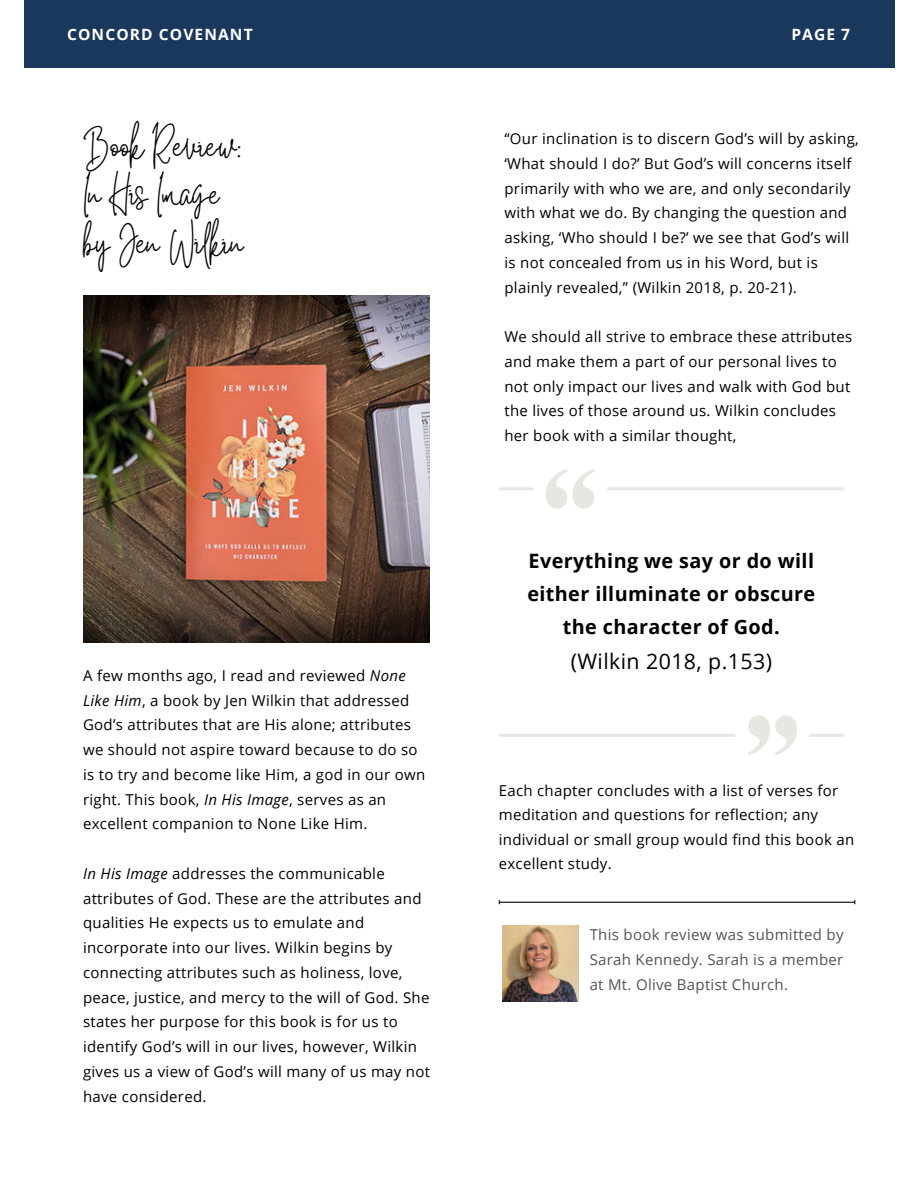
<style>
.page{position:relative;width:918px;height:1188px;background:#fff}
.page>*{position:absolute;margin:0;border:0;box-sizing:border-box;transform-origin:0 0}
.t1{font:30px/48.3px "White Star";color:#000}
.t2{font:21.3px "Open Sans";letter-spacing:.02em;color:#000}
.t3{font:700 19.8px/32.7px "Open Sans";letter-spacing:.02em;color:#000;text-align:center}
.t4{font:700 15.6px "Open Sans";letter-spacing:.07em;color:#fff}
.t5{font:15px/24.8px "Open Sans";letter-spacing:.02em;color:#000}
.t6{font:15px/24.8px "Open Sans";letter-spacing:.02em;color:#545454;text-align:justify}
.s1{font-style:italic}
</style>
<div class="page">
<div style="left:24px;top:0;width:870px;height:68px;background:#1a375c"></div>
<img style="left:503px;top:926px;width:75px;height:75px">
<hr style="left:500px;top:902px;width:354px;height:1px;background:#000">
<img style="left:83px;top:296px;width:347px;height:346px">
<hr style="left:499px;top:734px;width:236px;height:3px;background:#e6e7e1">
<hr style="left:809px;top:734px;width:35px;height:3px;background:#e6e7e1">
<hr style="left:607px;top:487px;width:237px;height:3px;background:#e6e7e1">
<hr style="left:499px;top:487px;width:34px;height:3px;background:#e6e7e1">
<svg style="left:546px;top:469px;width:251px;height:286px"></svg>
<p class="t4" style="left:67px;top:24px;width:187px">CONCORD COVENANT</p>
<p class="t4" style="left:791px;top:24px;width:60px">PAGE 7</p>
<h1 class="t1" style="left:83px;top:131px;width:163px">Book Review:<br>In His Image by Jen Wilkin</h1>
<p class="t5" style="left:83px;top:663px;width:344px">A few months ago, I read and reviewed <span class="s1">None Like Him</span>, a book by Jen Wilkin that addressed God’s attributes that are His alone; attributes we should not aspire toward because to do so is to try and become like Him, a god in our own right. This book, <span class="s1">In His Image</span>, serves as an excellent companion to None Like Him.</p>
<p class="t5" style="left:83px;top:861px;width:349px"><span class="s1">In His Image</span> addresses the communicable attributes of God. These are the attributes and qualities He expects us to emulate and incorporate into our lives. Wilkin begins by connecting attributes such as holiness, love, peace, justice, and mercy to the will of God. She states her purpose for this book is for us to identify God’s will in our lives, however, Wilkin gives us a view of God’s will many of us may not have considered.</p>
<p class="t5" style="left:504px;top:126px;width:356px">“Our inclination is to discern God’s will by asking, ‘What should I do?’ But God’s will concerns itself primarily with who we are, and only secondarily with what we do. By changing the question and asking, ‘Who should I be?’ we see that God’s will is not concealed from us in his Word, but is plainly revealed,” (Wilkin 2018, p. 20-21).</p>
<p class="t5" style="left:504px;top:324px;width:349px">We should all strive to embrace these attributes and make them a part of our personal lives to not only impact our lives and walk with God but the lives of those around us. Wilkin concludes her book with a similar thought,</p>
<h3 class="t3" style="left:527px;top:544px;width:289px">Everything we say or do will either illuminate or obscure the character of God.</h3>
<h2 class="t2" style="left:571px;top:646px;width:203px">(Wilkin 2018, p.153)</h2>
<p class="t5" style="left:499px;top:778px;width:357px">Each chapter concludes with a list of verses for meditation and questions for reflection; any individual or small group would find this book an excellent study.</p>
<p class="t6" style="left:590px;top:922px;width:255px">This book review was submitted by Sarah Kennedy. Sarah is a member at Mt. Olive Baptist Church.</p>
</div>
